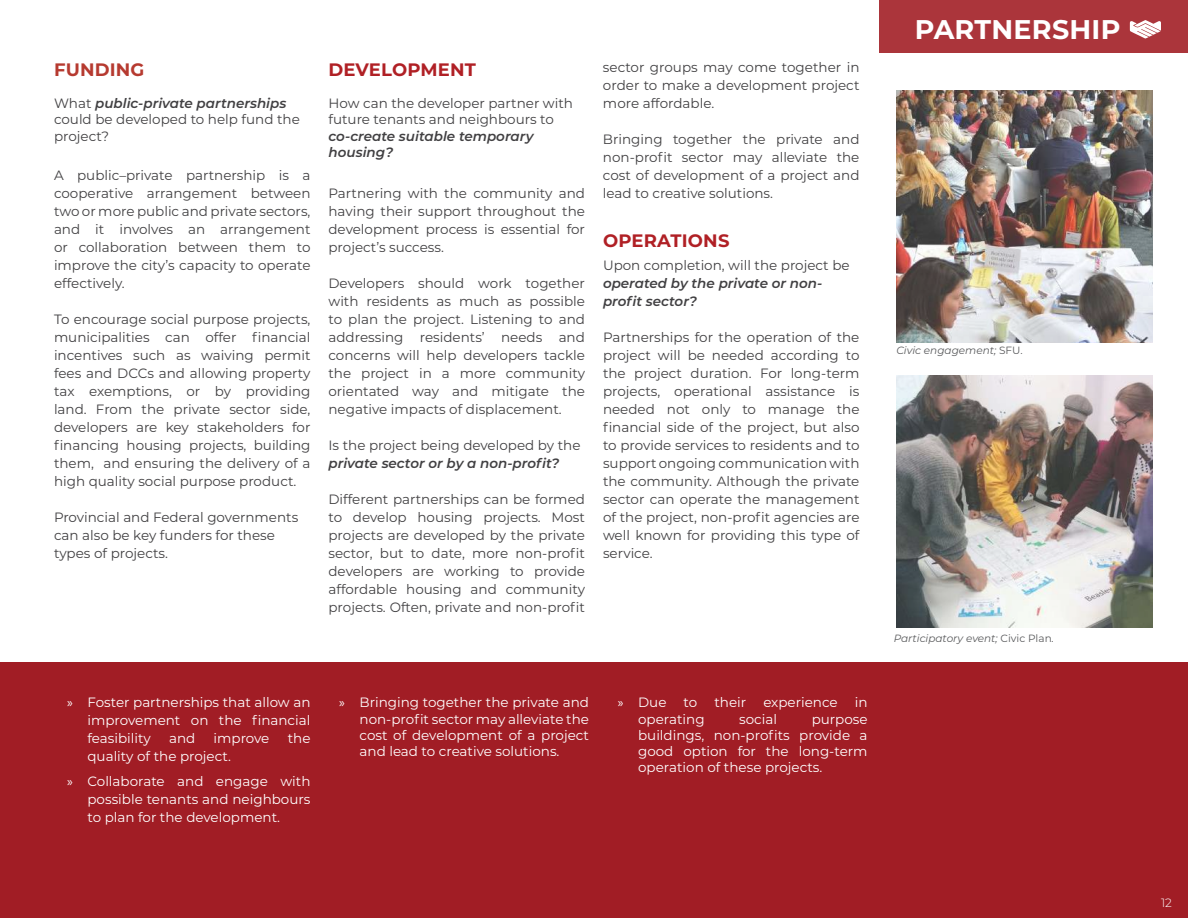
<style>
.page{position:relative;width:1188px;height:918px;background:#fff}
.page>*{position:absolute;margin:0;border:0;box-sizing:border-box;transform-origin:0 0}
.t1{font:700 27px "Montserrat";letter-spacing:.01em;color:#fff}
.t2{font:700 18px "Montserrat";letter-spacing:.01em;color:#b02025}
.t3{font:700 18px "Montserrat";letter-spacing:.01em;color:#b63a30}
.t4{font:13.5px/18px "Montserrat";color:#414042;text-align:justify}
.t5{font:13.5px/16.2px "Montserrat";color:#fff;text-align:justify}
.t6{font:italic 600 13.5px/16.2px "Montserrat";color:#414042}
.t7{font:300 12px "Montserrat";color:#fff}
.t8{font:italic 10.5px "Montserrat";color:#58595b}
.s1{font-weight:600;font-style:italic}
.s2{font-family:"Myriad Pro"}
.s3{font-style:normal}
</style>
<div class="page">
<div style="left:0;top:662px;width:1188px;height:256px;background:#a11d25"></div>
<img style="left:897px;top:375px;width:256px;height:253px">
<div style="left:879px;top:0;width:309px;height:52px;background:#ab353b"></div>
<svg style="left:1130px;top:20px;width:31px;height:19px"></svg>
<img style="left:896px;top:90px;width:257px;height:252px">
<h2 class="t3" style="left:54px;top:56px;width:92px">FUNDING</h2>
<p class="t4" style="left:54px;top:95px;width:247px;line-height:16.2px;text-align:left">What <span class="s1">public-private partnerships </span>could be developed to help fund the project?</p>
<p class="t4" style="left:54px;top:166px;width:258px">A public–private partnership is a cooperative arrangement between two or more public and private sectors, and it involves an arrangement or collaboration between them to improve the city’s capacity to operate effectively.</p>
<p class="t4" style="left:54px;top:310px;width:258px">To encourage social purpose projects, municipalities can offer financial incentives such as waiving permit fees and DCCs and allowing property tax exemptions, or by providing land. From the private sector side, developers are key stakeholders for financing housing projects, building them, and ensuring the delivery of a high quality social purpose product.</p>
<p class="t4" style="left:54px;top:508px;width:246px;text-align:left">Provincial and Federal governments can also be key funders for these types of projects.</p>
<h2 class="t2" style="left:328px;top:56px;width:149px">DEVELOPMENT</h2>
<p class="t4" style="left:328px;top:95px;width:246px;line-height:16.2px">How can the developer partner with future tenants and neighbours to</p>
<p class="t6" style="left:328px;top:127px;width:206px">co-create suitable temporary housing?</p>
<p class="t4" style="left:328px;top:184px;width:258px">Partnering with the community and having their support throughout the development process is essential for project’s success.</p>
<p class="t4" style="left:328px;top:274px;width:258px">Developers should work together with residents as much as possible to plan the project. Listening to and addressing residents’ needs and concerns will help developers tackle the project in a more community orientated way and mitigate the negative impacts of displacement.</p>
<p class="t4" style="left:328px;top:436px;width:254px">Is the project being developed by the</p>
<p class="t6" style="left:328px;top:454px;width:232px">private sector or by a non-profit?</p>
<p class="t4" style="left:328px;top:490px;width:258px">Different partnerships can be formed to develop housing projects. Most projects are developed by the private sector, but to date, more non-profit developers are working to provide affordable housing and community projects. Often, private and non-profit</p>
<p class="t4" style="left:603px;top:58px;width:258px">sector groups may come together in order to make a development project more affordable.</p>
<p class="t4" style="left:603px;top:130px;width:258px">Bringing together the private and non-profit sector may alleviate the cost of development of a project and lead to creative solutions.</p>
<h2 class="t2" style="left:603px;top:227px;width:128px">OPERATIONS</h2>
<p class="t4" style="left:603px;top:256px;width:248px">Upon completion, will the project be</p>
<p class="t6" style="left:603px;top:274px;width:221px;line-height:18px">operated by the private or non&shy;profit sector?</p>
<p class="t4" style="left:603px;top:328px;width:258px">Partnerships for the operation of the project will be needed according to the project duration. For long-term projects, operational assistance is needed not only to manage the financial side of the project, but also to provide services to residents and to support ongoing communication with the community. Although the private sector can operate the management of the project, non-profit agencies are well known for providing this type of service.</p>
<p class="t5" style="left:87px;top:693px;width:225px;line-height:18px;text-indent:-20px"><span class="s2">»</span> Foster partnerships that allow an improvement on the financial feasibility</p>
<p class="t5" style="left:169px;top:730px;width:28px">and</p>
<p class="t5" style="left:214px;top:730px;width:57px">improve</p>
<p class="t5" style="left:288px;top:730px;width:24px">the</p>
<p class="t5" style="left:67px;top:744px;width:245px;line-height:24.8px;text-indent:20px">quality of the project.<br><span class="s2">»</span> Collaborate and engage with</p>
<p class="t5" style="left:87px;top:790px;width:225px;line-height:18px">possible tenants and neighbours to plan for the development.</p>
<p class="t5" style="left:360px;top:694px;width:231px;text-indent:-20px"><span class="s2">»</span> Bringing together the private and non-profit sector may alleviate the cost of development of a project and lead to creative solutions.</p>
<p class="t5" style="left:618px;top:694px;width:50px"><span class="s2">»</span> Due</p>
<p class="t5" style="left:684px;top:694px;width:15px">to</p>
<p class="t5" style="left:714px;top:694px;width:33px">their</p>
<p class="t5" style="left:763px;top:694px;width:76px">experience</p>
<p class="t5" style="left:855px;top:694px;width:14px">in</p>
<p class="t5" style="left:638px;top:710px;width:68px">operating</p>
<p class="t5" style="left:739px;top:710px;width:39px">social</p>
<p class="t5" style="left:638px;top:710px;width:231px;text-indent:174px">purpose buildings, non-profits provide a good option for the long-term operation of these projects.</p>
<h1 class="t1" style="left:915px;top:10px;width:207px">PARTNERSHIP</h1>
<p class="t8" style="left:896px;top:343px;width:128px">Civic engagement; <span class="s3">SFU.</span></p>
<p class="t8" style="left:894px;top:631px;width:162px">Participatory event; <span class="s3">Civic Plan</span>.</p>
<p class="t7" style="left:1161px;top:895px;width:12px">12</p>
</div>
